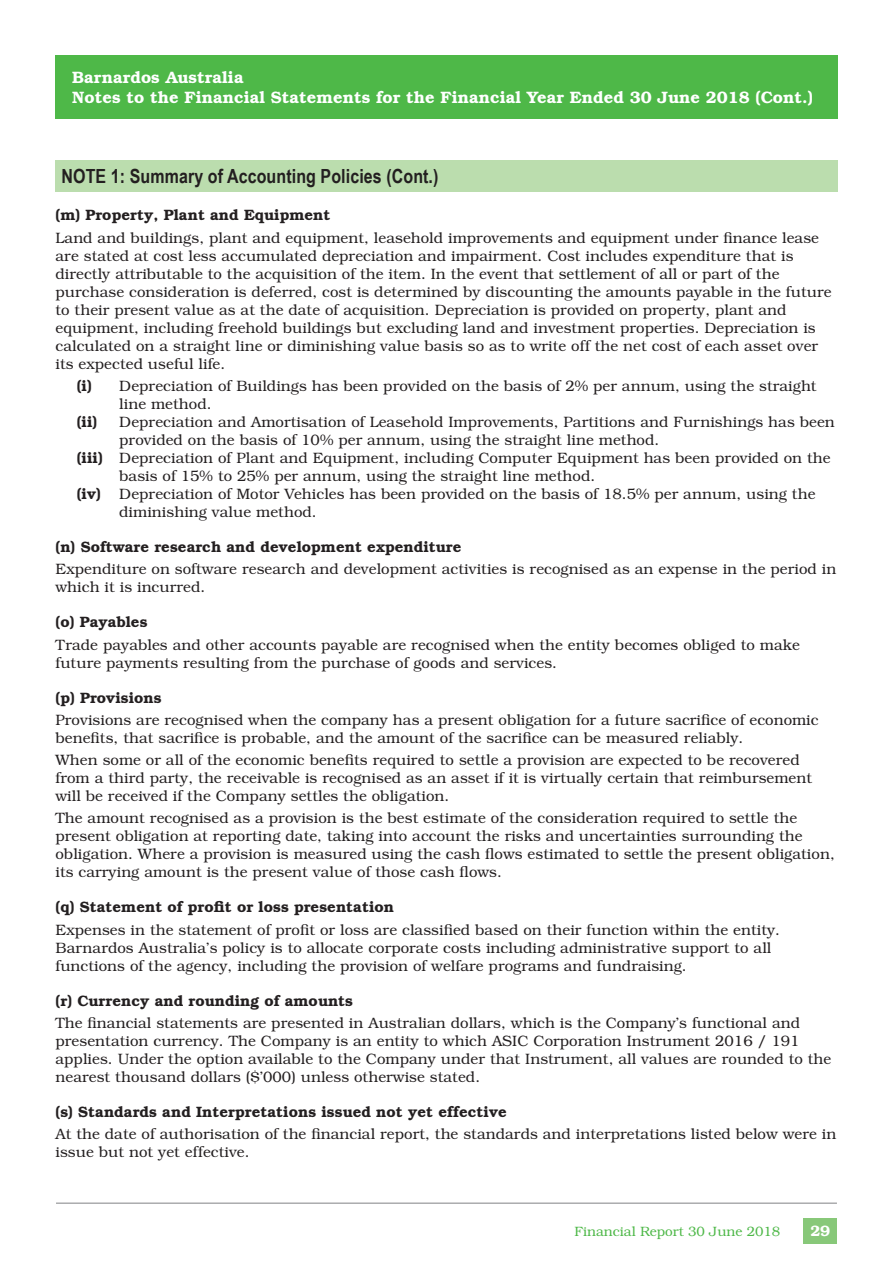
<style>
.page{position:relative;width:893px;height:1263px;background:#fff}
.page>*{position:absolute;margin:0;border:0;box-sizing:border-box;transform-origin:0 0}
.t1{font:700 19.5px "Arial Narrow";letter-spacing:.005em;color:#231f20}
.t2{font:600 16.5px/19.8px "Bookman Std";letter-spacing:.005em;color:#fff}
.t3{font:300 15px/18px "Bookman Std";letter-spacing:.005em;color:#231f20}
.t4{font:600 15px "Bookman Std";letter-spacing:.005em;color:#231f20}
.t5{font:600 15px "Bookman Std";color:#fff}
.t6{font:300 13.5px "Bookman Std";color:#4eb848}
.s1{font-weight:600}
</style>
<div class="page">
<div style="left:804px;top:1218px;width:33px;height:26px;background:#88c879"></div>
<hr style="left:56px;top:1203px;width:781px;height:1px;background:#808285">
<div style="left:55px;top:55px;width:783px;height:64px;background:#4eb848"></div>
<div style="left:55px;top:160px;width:783px;height:31px;background:#bbddae"></div>
<p class="t2" style="left:72px;top:69px;width:742px">Barnardos Australia<br>Notes to the Financial Statements for the Financial Year Ended 30 June 2018 (Cont.)</p>
<h1 class="t1" style="left:61px;top:168px;width:378px">NOTE 1: Summary of Accounting Policies (Cont.)</h1>
<p class="t4" style="left:55px;top:209px;width:276px">(m) Property, Plant and Equipment</p>
<p class="t3" style="left:55px;top:230px;width:778px">Land and buildings, plant and equipment, leasehold improvements and equipment under finance lease are stated at cost less accumulated depreciation and impairment. Cost includes expenditure that is directly attributable to the acquisition of the item. In the event that settlement of all or part of the purchase consideration is deferred, cost is determined by discounting the amounts payable in the future to their present value as at the date of acquisition. Depreciation is provided on property, plant and equipment, including freehold buildings but excluding land and investment properties. Depreciation is calculated on a straight line or diminishing value basis so as to write off the net cost of each asset over its expected useful life.</p>
<p class="t3" style="left:119px;top:378px;width:699px;text-indent:-43px"><span class="s1">(i)</span> Depreciation of Buildings has been provided on the basis of 2% per annum, using the straight line method.</p>
<p class="t4" style="left:77px;top:416px;width:22px">(ii)</p>
<p class="t3" style="left:119px;top:414px;width:717px">Depreciation and Amortisation of Leasehold Improvements, Partitions and Furnishings has been</p>
<p class="t3" style="left:119px;top:432px;width:541px">provided on the basis of 10% per annum, using the straight line method.</p>
<p class="t3" style="left:77px;top:450px;width:755px"><span class="s1">(iii)</span> Depreciation of Plant and Equipment, including Computer Equipment has been provided on the</p>
<p class="t3" style="left:119px;top:468px;width:477px">basis of 15% to 25% per annum, using the straight line method.</p>
<p class="t3" style="left:77px;top:486px;width:740px"><span class="s1">(iv)</span> Depreciation of Motor Vehicles has been provided on the basis of 18.5% per annum, using the</p>
<p class="t3" style="left:119px;top:504px;width:199px">diminishing value method.</p>
<p class="t4" style="left:55px;top:541px;width:407px">(n) Software research and development expenditure</p>
<p class="t3" style="left:55px;top:561px;width:782px">Expenditure on software research and development activities is recognised as an expense in the period in which it is incurred.</p>
<p class="t4" style="left:55px;top:616px;width:94px">(o) Payables</p>
<p class="t3" style="left:55px;top:636px;width:746px">Trade payables and other accounts payable are recognised when the entity becomes obliged to make future payments resulting from the purchase of goods and services.</p>
<p class="t4" style="left:55px;top:691px;width:108px">(p) Provisions</p>
<p class="t3" style="left:55px;top:712px;width:765px">Provisions are recognised when the company has a present obligation for a future sacrifice of economic benefits, that sacrifice is probable, and the amount of the sacrifice can be measured reliably.</p>
<p class="t3" style="left:55px;top:752px;width:758px">When some or all of the economic benefits required to settle a provision are expected to be recovered from a third party, the receivable is recognised as an asset if it is virtually certain that reimbursement will be received if the Company settles the obligation.</p>
<p class="t3" style="left:55px;top:810px;width:781px">The amount recognised as a provision is the best estimate of the consideration required to settle the present obligation at reporting date, taking into account the risks and uncertainties surrounding the obligation. Where a provision is measured using the cash flows estimated to settle the present obligation, its carrying amount is the present value of those cash flows.</p>
<p class="t4" style="left:55px;top:901px;width:340px">(q) Statement of profit or loss presentation</p>
<p class="t3" style="left:55px;top:921px;width:726px">Expenses in the statement of profit or loss are classified based on their function within the entity.<br>Barnardos Australia’s policy is to allocate corporate costs including administrative support to all functions of the agency, including the provision of welfare programs and fundraising.</p>
<p class="t4" style="left:55px;top:994px;width:299px">(r) Currency and rounding of amounts</p>
<p class="t3" style="left:55px;top:1015px;width:777px">The financial statements are presented in Australian dollars, which is the Company’s functional and presentation currency. The Company is an entity to which ASIC Corporation Instrument 2016 / 191 applies. Under the option available to the Company under that Instrument, all values are rounded to the nearest thousand dollars ($’000) unless otherwise stated.</p>
<p class="t4" style="left:55px;top:1105px;width:453px">(s) Standards and Interpretations issued not yet effective</p>
<p class="t3" style="left:55px;top:1126px;width:782px">At the date of authorisation of the financial report, the standards and interpretations listed below were in issue but not yet effective.</p>
<p class="t6" style="left:574px;top:1225px;width:207px">Financial Report 30 June 2018</p>
<p class="t5" style="left:810px;top:1225px;width:21px">29</p>
</div>
